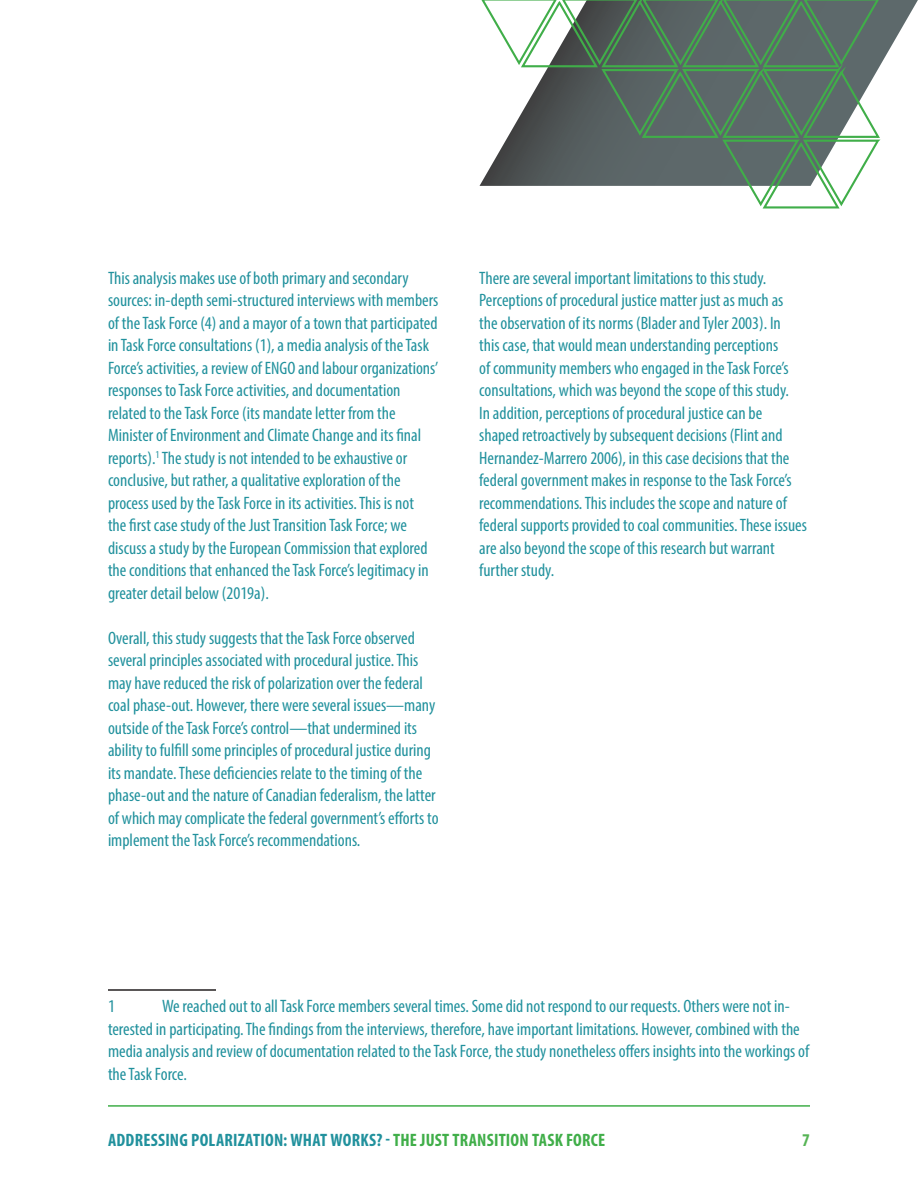
<style>
.page{position:relative;width:918px;height:1188px;background:#fff}
.page>*{position:absolute;margin:0;border:0;box-sizing:border-box;transform-origin:0 0}
.t1{font:condensed 18px/22.5px "Myriad Pro";color:#21919d}
.t2{font:700 condensed 18px "Myriad Pro";letter-spacing:.01em;color:#21919d}
.t3{font:700 condensed 18px "Myriad Pro";color:#56b455}
.s1{color:#40ae49}
</style>
<div class="page">
<hr style="left:108px;top:1105px;width:702px;height:2px;background:#40ae49">
<hr style="left:108px;top:989px;width:108px;height:2px;background:#231f20">
<svg style="left:882px;top:0;width:36px;height:62px"></svg>
<svg style="left:479px;top:0;width:403px;height:209px"></svg>
<p class="t1" style="left:108px;top:266px;width:332px">This analysis makes use of both primary and secondary sources: in-depth semi-structured interviews with members of the Task Force (4) and a mayor of a town that participated in Task Force consultations (1), a media analysis of the Task Force’s activities, a review of ENGO and labour organizations’ responses to Task Force activities, and documentation related to the Task Force (its mandate letter from the Minister of Environment and Climate Change and its final reports).<sup>1</sup> The study is not intended to be exhaustive or conclusive, but rather, a qualitative exploration of the process used by the Task Force in its activities. This is not<br>the first case study of the Just Transition Task Force; we discuss a study by the European Commission that explored the conditions that enhanced the Task Force’s legitimacy in greater detail below (2019a).</p>
<p class="t1" style="left:108px;top:626px;width:332px">Overall, this study suggests that the Task Force observed several principles associated with procedural justice. This may have reduced the risk of polarization over the federal coal phase-out. However, there were several issues—many outside of the Task Force’s control—that undermined its ability to fulfill some principles of procedural justice during its mandate. These deficiencies relate to the timing of the phase-out and the nature of Canadian federalism, the latter of which may complicate the federal government’s efforts to implement the Task Force’s recommendations.</p>
<p class="t1" style="left:479px;top:266px;width:329px">There are several important limitations to this study.<br>Perceptions of procedural justice matter just as much as<br>the observation of its norms (Blader and Tyler 2003). In<br>this case, that would mean understanding perceptions<br>of community members who engaged in the Task Force’s consultations, which was beyond the scope of this study.<br>In addition, perceptions of procedural justice can be<br>shaped retroactively by subsequent decisions (Flint and Hernandez-Marrero 2006), in this case decisions that the federal government makes in response to the Task Force’s recommendations. This includes the scope and nature of federal supports provided to coal communities. These issues are also beyond the scope of this research but warrant further study.</p>
<p class="t1" style="left:108px;top:995px;width:703px;text-indent:54px">We reached out to all Task Force members several times. Some did not respond to our requests. Others were not in&shy;terested in participating. The findings from the interviews, therefore, have important limitations. However, combined with the media analysis and review of documentation related to the Task Force, the study nonetheless offers insights into the workings of the Task Force.</p>
<p class="t1" style="left:108px;top:995px;width:8px">1</p>
<p class="t2" style="left:108px;top:1129px;width:499px">ADDRESSING POLARIZATION: WHAT WORKS? - <span class="s1">THE JUST TRANSITION TASK FORCE</span></p>
<p class="t3" style="left:802px;top:1129px;width:9px">7</p>
</div>
